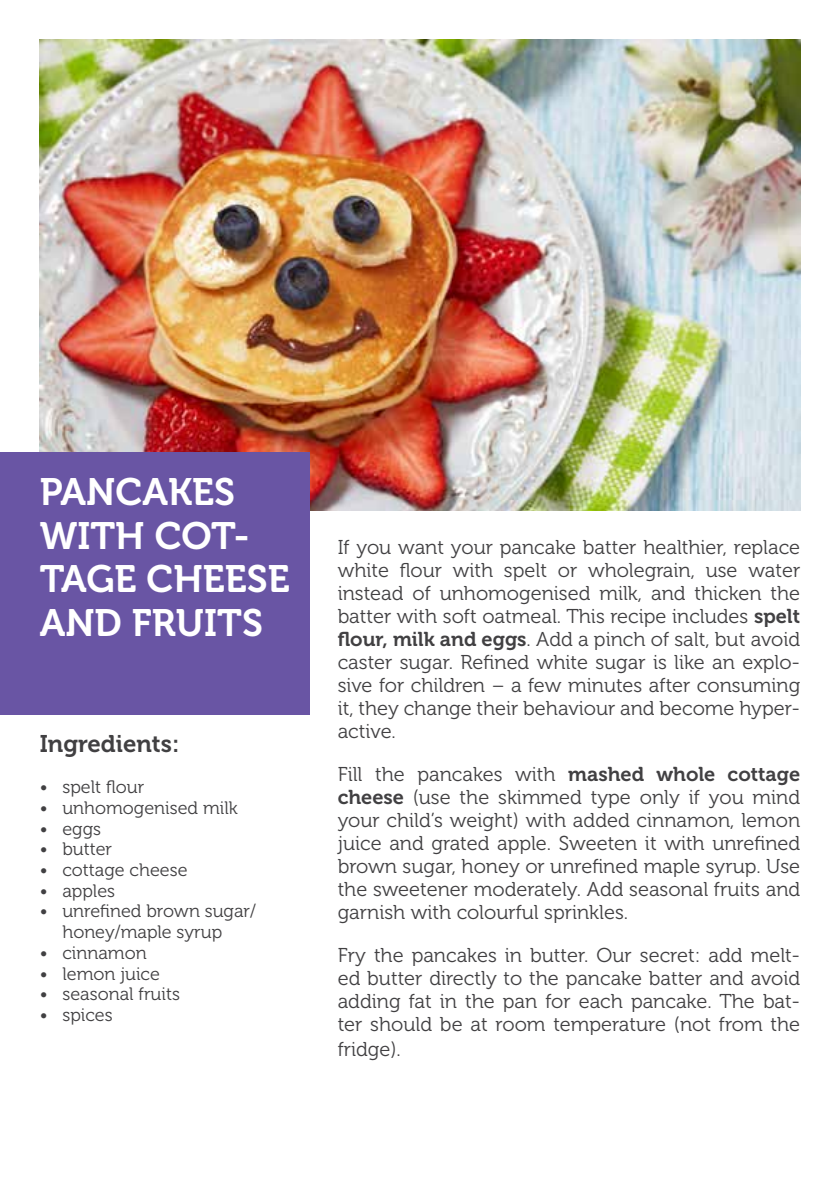
<style>
.page{position:relative;width:840px;height:1191px;background:#fff}
.page>*{position:absolute;margin:0;border:0;box-sizing:border-box;transform-origin:0 0}
.t1{font:38px/43.6px "Museo 700";color:#fff}
.t2{font:24px "Museo 700";color:#414042}
.t3{font:20px/23px "Museo 300";color:#414042;text-align:justify}
.t4{font:18px/20.6px "Museo 300";color:#414042}
.s1{font-family:"Museo 700"}
</style>
<div class="page">
<img style="left:40px;top:40px;width:759px;height:470px">
<div style="left:0;top:452px;width:309px;height:262px;background:#6955a4"></div>
<h1 class="t1" style="left:40px;top:470px;width:251px">PANCAKES<br>WITH COT-<br>TAGE CHEESE<br>AND FRUITS</h1>
<p class="t2" style="left:40px;top:731px;width:141px">Ingredients:</p>
<p class="t4" style="left:40px;top:777px;width:106px">• spelt flour</p>
<p class="t4" style="left:40px;top:797px;width:199px">• unhomogenised milk</p>
<p class="t4" style="left:40px;top:818px;width:63px">• eggs</p>
<p class="t4" style="left:40px;top:839px;width:74px">• butter</p>
<p class="t4" style="left:40px;top:860px;width:149px">• cottage cheese</p>
<p class="t4" style="left:40px;top:880px;width:77px">• apples</p>
<p class="t4" style="left:62px;top:901px;width:195px;text-indent:-23px">• unrefined brown sugar/ honey/maple syrup</p>
<p class="t4" style="left:40px;top:942px;width:108px">• cinnamon</p>
<p class="t4" style="left:40px;top:963px;width:122px">• lemon juice</p>
<p class="t4" style="left:40px;top:984px;width:142px">• seasonal fruits</p>
<p class="t4" style="left:40px;top:1004px;width:74px">• spices</p>
<p class="t3" style="left:337px;top:536px;width:464px">If you want your pancake batter healthier, replace white flour with spelt or wholegrain, use water instead of unhomogenised milk, and thicken the batter with soft oatmeal. This recipe includes <span class="s1">spelt flour, milk and eggs</span>. Add a pinch of salt, but avoid caster sugar. Refined white sugar is like an explo&shy;sive for children – a few minutes after consuming it, they change their behaviour and become hyper&shy;active.</p>
<p class="t3" style="left:337px;top:763px;width:464px">Fill the pancakes with <span class="s1">mashed whole cottage cheese</span> (use the skimmed type only if you mind your child’s weight) with added cinnamon, lemon juice and grated apple. Sweeten it with unrefined brown sugar, honey or unrefined maple syrup. Use the sweetener moderately. Add seasonal fruits and garnish with colourful sprinkles.</p>
<p class="t3" style="left:337px;top:944px;width:464px">Fry the pancakes in butter. Our secret: add melt&shy;ed butter directly to the pancake batter and avoid adding fat in the pan for each pancake. The bat&shy;ter should be at room temperature (not from the</p>
<p class="t3" style="left:337px;top:1038px;width:65px">fridge).</p>
</div>
